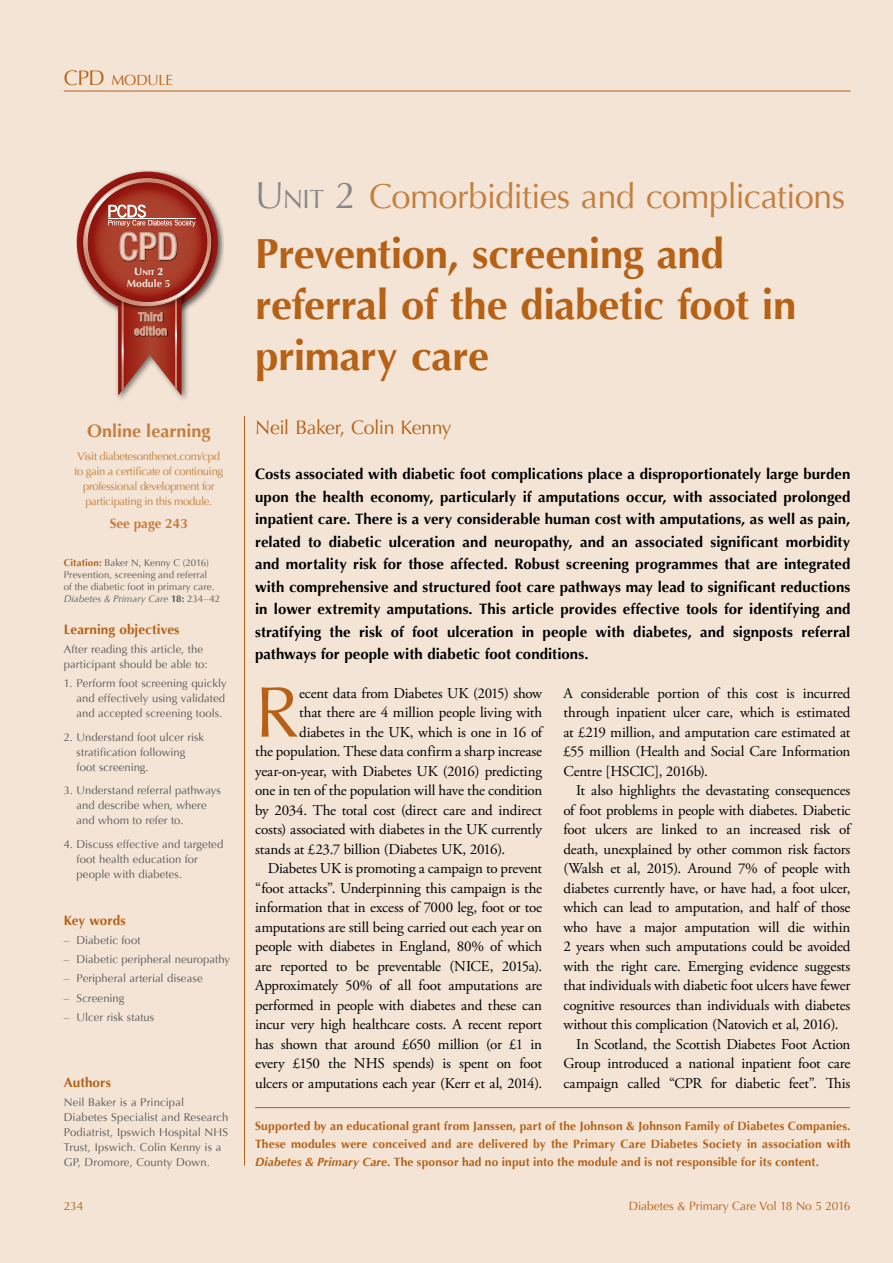
<style>
.page{position:relative;width:893px;height:1263px;background:#f3e4d6}
.page>*{position:absolute;margin:0;border:0;box-sizing:border-box;transform-origin:0 0}
.t1{font:72px "Optima";color:#b66116}
.t2{font:700 42px/51px "Optima";letter-spacing:-.01em;color:#b66116}
.t3{font:500 condensed 37.8px "Helvetica Neue";color:#e9cec2}
.t4{font:34.5px "Optima";letter-spacing:-.02em;color:#c47e3d}
.t5{font:19.5px "Optima";letter-spacing:-.025em;color:#b66116}
.t6{font:700 18px "Optima";color:#c47e3d}
.t7{font:15px/19.5px "Adobe Garamond Pro";letter-spacing:-.01em;color:#000;text-align:justify}
.t8{font:700 15px/22.5px "Optima";color:#000;text-align:justify}
.t9{font:14.7px "Optima";color:#b66116}
.t10{font:700 13.5px "Optima";letter-spacing:.005em;color:#b66116}
.t11{font:700 13.5px "Optima";color:#c47e3d}
.t12{font:700 12px/18px "Optima";letter-spacing:.01em;color:#b66116;text-align:justify}
.t13{font:12px "Optima";letter-spacing:-.01em;color:#b66116}
.t14{font:500 condensed 11.7px/14.1px "Helvetica Neue";letter-spacing:.03em;color:#e9cec2;text-align:center}
.t15{font:11.25px/15px "Optima";letter-spacing:.005em;color:#575756}
.t16{font:11.25px/15px "Optima";letter-spacing:-.03em;color:#c47e3d;text-align:center}
.t17{font:700 10.5px "Optima";color:#f3e4d6}
.t18{font:9.75px/12px "Optima";letter-spacing:.01em;color:#575756}
.t19{font:700 7.35px "Optima";color:#fff}
.s1{font-size:21px}
.s2{font-size:10.5px}
.s3{font-weight:700;color:#b66116}
.s4{font-style:italic}
.s5{font-weight:700}
.s6{font-size:37.5px;color:#878787}
.s7{font-size:26.25px;color:#878787}
</style>
<div class="page">
<hr style="left:64px;top:91px;width:786px;height:1px;background:#b66116">
<hr style="left:244px;top:416px;width:1px;height:749px;background:#b66116">
<hr style="left:255px;top:1107px;width:595px;height:1px;background:#b66116">
<img style="left:135px;top:170px;width:88px;height:101px">
<img style="left:116px;top:314px;width:72px;height:85px">
<img style="left:77px;top:172px;width:142px;height:142px">
<svg style="left:84px;top:179px;width:127px;height:127px"></svg>
<svg style="left:88px;top:183px;width:119px;height:118px;background:#9e2c1e"></svg>
<hr style="left:109px;top:219px;width:87px;height:1px;background:#fff">
<svg style="left:118px;top:286px;width:63px;height:110px;background:#ae574a"></svg>
<img style="left:117px;top:261px;width:63px;height:9px">
<svg style="left:109px;top:205px;width:86px;height:56px;background:#a55342"></svg>
<p class="t9" style="left:64px;top:72px;width:111px"><span class="s1">CPD</span> MODU LE</p>
<h3 class="t3" style="left:118px;top:224px;width:61px">CPD</h3>
<p class="t19" style="left:134px;top:268px;width:31px"><span class="s2">U</span>nit <span class="s2">2</span></p>
<p class="t17" style="left:127px;top:278px;width:45px">Module 5</p>
<p class="t14" style="left:134px;top:310px;width:34px">Third edition</p>
<p class="t6" style="left:87px;top:420px;width:125px">Online learning</p>
<p class="t16" style="left:74px;top:449px;width:150px">Visit diabetesonthenet.com/cpd to gain a certificate of continuing professional development for participating in this module.</p>
<p class="t11" style="left:110px;top:515px;width:80px">See page 243</p>
<p class="t18" style="left:64px;top:557px;width:158px"><span class="s3">Citation:</span> Baker N, Kenny C (2016)<br>Prevention, screening and referral<br>of the diabetic foot in primary care.<br><span class="s4">Diabetes &amp; Primary Care</span> <span class="s5">18:</span> 234–42</p>
<p class="t10" style="left:64px;top:621px;width:117px">Learning objectives</p>
<p class="t15" style="left:64px;top:642px;width:145px">After reading this article, the participant should be able to:</p>
<p class="t15" style="left:77px;top:676px;width:152px;text-indent:-13px">1. Perform foot screening quickly and effectively using validated and accepted screening tools.</p>
<p class="t15" style="left:77px;top:729px;width:129px;text-indent:-13px">2. Understand foot ulcer risk stratification following foot screening.</p>
<p class="t15" style="left:77px;top:783px;width:146px;text-indent:-13px">3. Understand referral pathways and describe when, where and whom to refer to.</p>
<p class="t15" style="left:77px;top:836px;width:148px;text-indent:-13px">4. Discuss effective and targeted foot health education for people with diabetes.</p>
<p class="t10" style="left:64px;top:912px;width:63px">Key words</p>
<p class="t15" style="left:64px;top:933px;width:78px">– Diabetic foot</p>
<p class="t15" style="left:64px;top:952px;width:168px">– Diabetic peripheral neuropathy</p>
<p class="t15" style="left:64px;top:971px;width:140px">– Peripheral arterial disease</p>
<p class="t15" style="left:64px;top:990px;width:62px">– Screening</p>
<p class="t15" style="left:64px;top:1010px;width:92px">– Ulcer risk status</p>
<p class="t10" style="left:64px;top:1074px;width:49px">Authors</p>
<p class="t15" style="left:64px;top:1095px;width:166px">Neil Baker is a Principal<br>Diabetes Specialist and Research<br>Podiatrist, Ipswich Hospital NHS<br>Trust, Ipswich. Colin Kenny is a<br>GP, Dromore, County Down.</p>
<h3 class="t4" style="left:255px;top:177px;width:592px"><span class="s6">U</span><span class="s7">NIT</span> <span class="s6">2</span> Comorbidities and complications</h3>
<h2 class="t2" style="left:255px;top:229px;width:543px">Prevention, screening and referral of the diabetic foot in primary care</h2>
<h3 class="t5" style="left:255px;top:416px;width:198px">Neil Baker, Colin Kenny</h3>
<p class="t8" style="left:255px;top:463px;width:597px">Costs associated with diabetic foot complications place a disproportionately large burden upon the health economy, particularly if amputations occur, with associated prolonged inpatient care. There is a very considerable human cost with amputations, as well as pain, related to diabetic ulceration and neuropathy, and an associated significant morbidity and mortality risk for those affected. Robust screening programmes that are integrated with comprehensive and structured foot care pathways may lead to significant reductions in lower extremity amputations. This article provides effective tools for identifying and stratifying the risk of foot ulceration in people with diabetes, and signposts referral pathways for people with diabetic foot conditions.</p>
<p class="t7" style="left:563px;top:684px;width:289px">A considerable portion of this cost is incurred through inpatient ulcer care, which is estimated at £219 million, and amputation care estimated at £55 million (Health and Social Care Information Centre [HSCIC], 2016b).</p>
<p class="t7" style="left:576px;top:781px;width:276px">It also highlights the devastating consequences</p>
<p class="t7" style="left:563px;top:801px;width:289px">of foot problems in people with diabetes. Diabetic</p>
<p class="t7" style="left:563px;top:820px;width:288px">foot ulcers are linked to an increased risk of</p>
<p class="t7" style="left:563px;top:840px;width:289px">death, unexplained by other common risk factors</p>
<p class="t7" style="left:563px;top:859px;width:288px">(Walsh et al, 2015). Around 7% of people with</p>
<p class="t7" style="left:563px;top:879px;width:288px">diabetes currently have, or have had, a foot ulcer,</p>
<p class="t7" style="left:563px;top:898px;width:289px">which can lead to amputation, and half of those</p>
<p class="t7" style="left:563px;top:918px;width:288px">who have a major amputation will die within</p>
<p class="t7" style="left:563px;top:937px;width:289px">2 years when such amputations could be avoided</p>
<p class="t7" style="left:563px;top:957px;width:288px">with the right care. Emerging evidence suggests</p>
<p class="t7" style="left:563px;top:976px;width:288px">that individuals with diabetic foot ulcers have fewer</p>
<p class="t7" style="left:563px;top:996px;width:289px">cognitive resources than individuals with diabetes</p>
<p class="t7" style="left:563px;top:1015px;width:277px">without this complication (Natovich et al, 2016).</p>
<p class="t7" style="left:576px;top:1035px;width:276px">In Scotland, the Scottish Diabetes Foot Action</p>
<p class="t7" style="left:563px;top:1054px;width:289px">Group introduced a national inpatient foot care</p>
<p class="t7" style="left:563px;top:1074px;width:288px">campaign called “CPR for diabetic feet”. This</p>
<p class="t12" style="left:255px;top:1117px;width:597px">Supported by an educational grant from Janssen, part of the Johnson &amp; Johnson Family of Diabetes Companies.<br>These modules were conceived and are delivered by the Primary Care Diabetes Society in association with <span class="s4">Diabetes &amp; Primary Care</span>. The sponsor had no input into the module and is not responsible for its content.</p>
<h1 class="t1" style="left:255px;top:670px;width:45px">R</h1>
<p class="t7" style="left:299px;top:684px;width:245px">ecent data from Diabetes UK (2015) show</p>
<p class="t7" style="left:299px;top:703px;width:245px">that there are 4 million people living with</p>
<p class="t7" style="left:299px;top:723px;width:245px">diabetes in the UK, which is one in 16 of</p>
<p class="t7" style="left:255px;top:742px;width:288px">the population. These data confirm a sharp increase</p>
<p class="t7" style="left:255px;top:762px;width:288px">year-on-year, with Diabetes UK (2016) predicting</p>
<p class="t7" style="left:255px;top:781px;width:289px">one in ten of the population will have the condition</p>
<p class="t7" style="left:255px;top:801px;width:289px">by 2034. The total cost (direct care and indirect</p>
<p class="t7" style="left:255px;top:820px;width:289px">costs) associated with diabetes in the UK currently</p>
<p class="t7" style="left:255px;top:840px;width:252px">stands at £23.7 billion (Diabetes UK, 2016).</p>
<p class="t7" style="left:268px;top:859px;width:276px">Diabetes UK is promoting a campaign to prevent</p>
<p class="t7" style="left:255px;top:879px;width:288px">“foot attacks”. Underpinning this campaign is the</p>
<p class="t7" style="left:255px;top:898px;width:289px">information that in excess of 7000 leg, foot or toe</p>
<p class="t7" style="left:255px;top:918px;width:288px">amputations are still being carried out each year on</p>
<p class="t7" style="left:255px;top:937px;width:288px">people with diabetes in England, 80% of which</p>
<p class="t7" style="left:255px;top:957px;width:289px">are reported to be preventable (NICE, 2015a).</p>
<p class="t7" style="left:255px;top:976px;width:289px">Approximately 50% of all foot amputations are</p>
<p class="t7" style="left:255px;top:996px;width:289px">performed in people with diabetes and these can</p>
<p class="t7" style="left:255px;top:1015px;width:289px">incur very high healthcare costs. A recent report</p>
<p class="t7" style="left:255px;top:1035px;width:288px">has shown that around £650 million (or £1 in</p>
<p class="t7" style="left:255px;top:1054px;width:288px">every £150 the NHS spends) is spent on foot</p>
<p class="t7" style="left:255px;top:1074px;width:289px">ulcers or amputations each year (Kerr et al, 2014).</p>
<p class="t13" style="left:64px;top:1199px;width:21px">234</p>
<p class="t13" style="left:629px;top:1199px;width:223px">Diabetes &amp; Primary Care Vol 18 No 5 2016</p>
</div>
